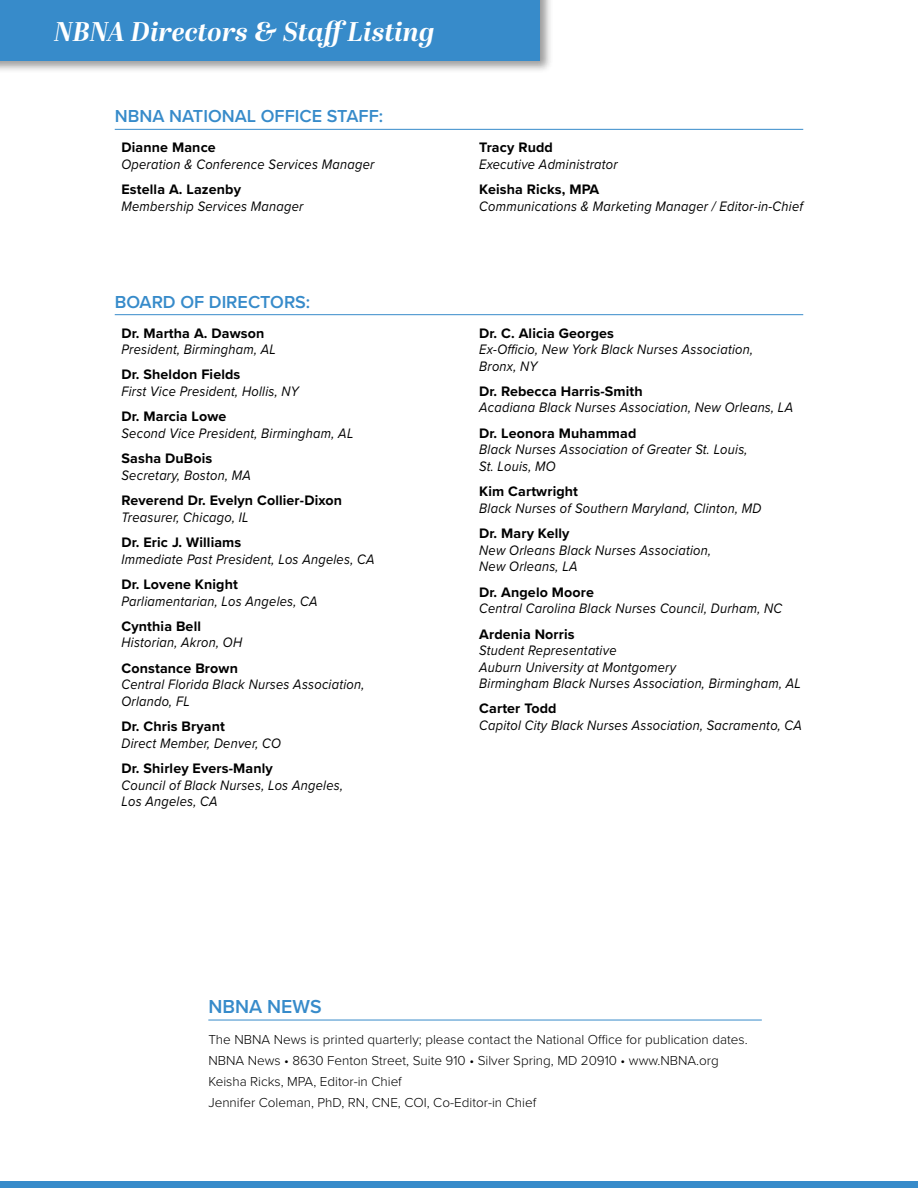
<style>
.page{position:relative;width:918px;height:1188px;background:#fff}
.page>*{position:absolute;margin:0;border:0;box-sizing:border-box;transform-origin:0 0}
.t1{font:italic 700 27px "Abril Display";letter-spacing:.005em;color:#fff}
.t2{font:600 19.5px "Proxima Nova";color:#378bca}
.t3{font:600 18px "Proxima Nova";color:#378bca}
.t4{font:italic 14.25px/16.5px "Proxima Nova";letter-spacing:.02em;color:#000;scale:.9 1}
.t5{font:700 14.25px "Proxima Nova";letter-spacing:.01em;color:#000}
.t6{font:300 13.5px/21px "Proxima Nova";color:#000}
</style>
<div class="page">
<hr style="left:115px;top:314px;width:688px;height:1px;background:#378bca">
<div style="left:0;top:0;width:553px;height:74px;background:#000;opacity:.4"></div>
<div style="left:0;top:0;width:540px;height:61px;background:#378bca"></div>
<hr style="left:115px;top:129px;width:688px;height:1px;background:#378bca">
<hr style="left:208px;top:1020px;width:554px;height:1px;background:#378bca">
<div style="left:0;top:1181px;width:918px;height:7px;background:#378bca"></div>
<h1 class="t1" style="left:54px;top:12px;width:382px">NBNA Directors &amp; StaffListing</h1>
<p class="t3" style="left:115px;top:103px;width:270px">NBNA NATIONAL OFFICE STAFF:</p>
<p class="t5" style="left:122px;top:137px;width:96px">Dianne Mance</p>
<p class="t4" style="left:122px;top:155px;width:283px">Operation &amp; Conference Services Manager</p>
<p class="t5" style="left:122px;top:179px;width:121px">Estella A. Lazenby</p>
<p class="t4" style="left:122px;top:197px;width:204px">Membership Services Manager</p>
<p class="t3" style="left:115px;top:288px;width:197px">BOARD OF DIRECTORS:</p>
<p class="t5" style="left:122px;top:322px;width:144px">Dr. Martha A. Dawson</p>
<p class="t4" style="left:122px;top:340px;width:173px">President, Birmingham, AL</p>
<p class="t5" style="left:122px;top:364px;width:120px">Dr. Sheldon Fields</p>
<p class="t4" style="left:122px;top:382px;width:199px">First Vice President, Hollis, NY</p>
<p class="t5" style="left:122px;top:406px;width:106px">Dr. Marcia Lowe</p>
<p class="t4" style="left:122px;top:424px;width:259px">Second Vice President, Birmingham, AL</p>
<p class="t5" style="left:122px;top:448px;width:92px">Sasha DuBois</p>
<p class="t4" style="left:122px;top:466px;width:145px">Secretary, Boston, MA</p>
<p class="t5" style="left:122px;top:490px;width:222px">Reverend Dr. Evelyn Collier-Dixon</p>
<p class="t4" style="left:122px;top:508px;width:143px">Treasurer, Chicago, IL</p>
<p class="t5" style="left:122px;top:532px;width:121px">Dr. Eric J. Williams</p>
<p class="t4" style="left:122px;top:550px;width:283px">Immediate Past President, Los Angeles, CA</p>
<p class="t5" style="left:122px;top:574px;width:118px">Dr. Lovene Knight</p>
<p class="t4" style="left:122px;top:592px;width:219px">Parliamentarian, Los Angeles, CA</p>
<p class="t5" style="left:122px;top:616px;width:81px">Cynthia Bell</p>
<p class="t4" style="left:122px;top:634px;width:136px">Historian, Akron, OH</p>
<p class="t5" style="left:122px;top:657px;width:118px">Constance Brown</p>
<p class="t4" style="left:122px;top:676px;width:271px">Central Florida Black Nurses Association,<br>Orlando, FL</p>
<p class="t5" style="left:122px;top:716px;width:105px">Dr. Chris Bryant</p>
<p class="t4" style="left:122px;top:734px;width:179px">Direct Member, Denver, CO</p>
<p class="t5" style="left:122px;top:758px;width:153px">Dr. Shirley Evers-Manly</p>
<p class="t4" style="left:122px;top:776px;width:248px">Council of Black Nurses, Los Angeles,<br>Los Angeles, CA</p>
<p class="t5" style="left:479px;top:137px;width:75px">Tracy Rudd</p>
<p class="t4" style="left:479px;top:155px;width:155px">Executive Administrator</p>
<p class="t5" style="left:479px;top:179px;width:122px">Keisha Ricks, MPA</p>
<p class="t4" style="left:479px;top:197px;width:361px">Communications &amp; Marketing Manager / Editor-in-Chief</p>
<p class="t5" style="left:479px;top:322px;width:136px">Dr. C. Alicia Georges</p>
<p class="t4" style="left:479px;top:340px;width:306px">Ex-Officio, New York Black Nurses Association,<br>Bronx, NY</p>
<p class="t5" style="left:479px;top:381px;width:165px">Dr. Rebecca Harris-Smith</p>
<p class="t4" style="left:479px;top:399px;width:350px">Acadiana Black Nurses Association, New Orleans, LA</p>
<p class="t5" style="left:479px;top:423px;width:159px">Dr. Leonora Muhammad</p>
<p class="t4" style="left:479px;top:441px;width:300px">Black Nurses Association of Greater St. Louis,<br>St. Louis, MO</p>
<p class="t5" style="left:479px;top:481px;width:100px">Kim Cartwright</p>
<p class="t4" style="left:479px;top:499px;width:315px">Black Nurses of Southern Maryland, Clinton, MD</p>
<p class="t5" style="left:479px;top:523px;width:92px">Dr. Mary Kelly</p>
<p class="t4" style="left:479px;top:541px;width:259px">New Orleans Black Nurses Association,<br>New Orleans, LA</p>
<p class="t5" style="left:479px;top:581px;width:116px">Dr. Angelo Moore</p>
<p class="t4" style="left:479px;top:599px;width:338px">Central Carolina Black Nurses Council, Durham, NC</p>
<p class="t5" style="left:479px;top:623px;width:97px">Ardenia Norris</p>
<p class="t4" style="left:479px;top:641px;width:359px">Student Representative<br>Auburn University at Montgomery<br>Birmingham Black Nurses Association, Birmingham, AL</p>
<p class="t5" style="left:479px;top:698px;width:79px">Carter Todd</p>
<p class="t4" style="left:479px;top:716px;width:360px">Capitol City Black Nurses Association, Sacramento, CA</p>
<h2 class="t2" style="left:208px;top:992px;width:115px">NBNA NEWS</h2>
<p class="t6" style="left:208px;top:1028px;width:541px">The NBNA News is printed quarterly; please contact the National Office for publication dates.<br>NBNA News • 8630 Fenton Street, Suite 910 • Silver Spring, MD 20910 • www.NBNA.org Keisha Ricks, MPA, Editor-in Chief<br>Jennifer Coleman, PhD, RN, CNE, COI, Co-Editor-in Chief</p>
</div>
